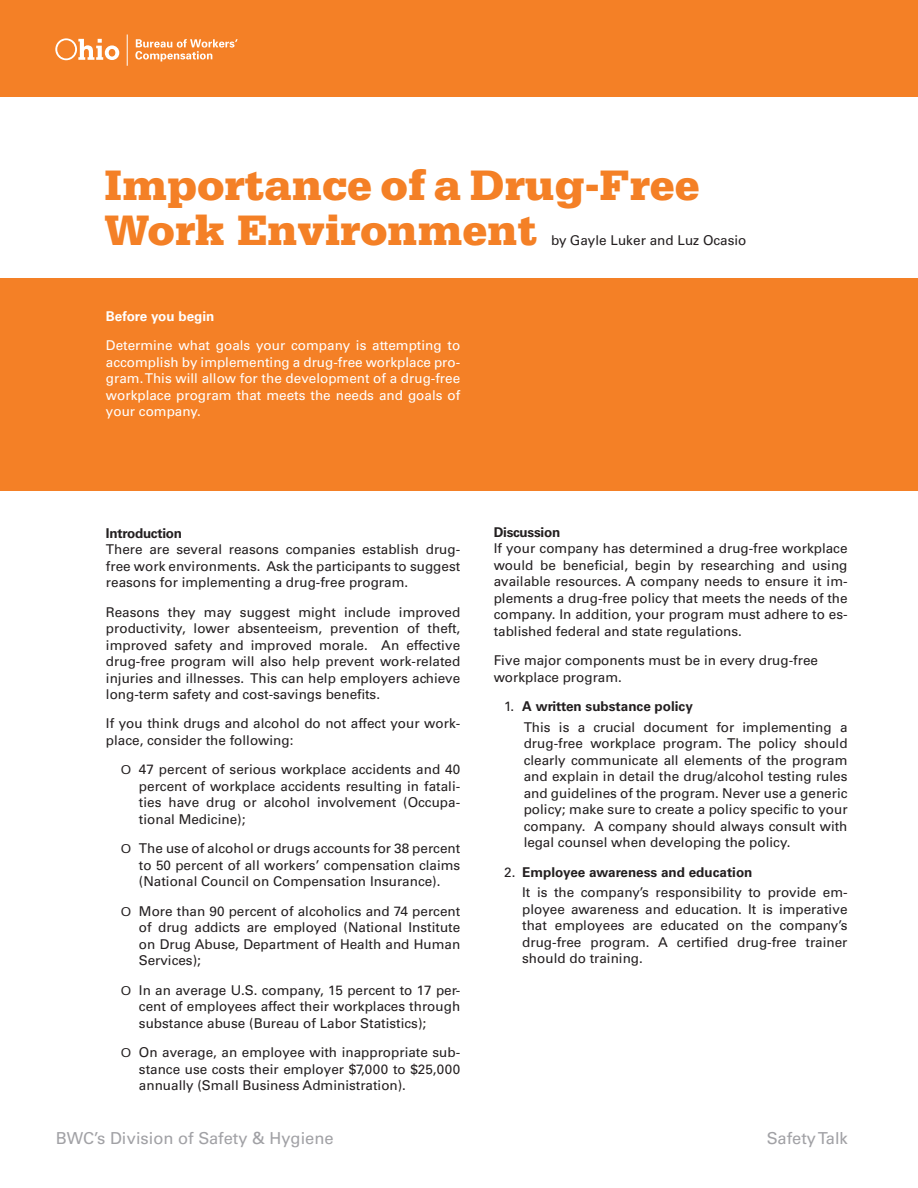
<style>
.page{position:relative;width:918px;height:1188px;background:#fff}
.page>*{position:absolute;margin:0;border:0;box-sizing:border-box;transform-origin:0 0}
.body_text{font:900 45px/45px "Serifa Std";color:#f48026}
.t1{font:16.5px "Univers LT Std";color:#a1a1a5}
.body_text-2{font:13.5px/16.5px "Univers LT Std";color:#231f20;text-align:justify}
.body_text-3{font:13.5px/16.5px "Univers LT Std";color:#fff;text-align:justify}
.body_text-4{font:700 13.5px "Univers LT Std";color:#231f20}
.Head_1{font:13.5px "Univers LT Std";color:#231f20}
.Head_1-2{font:700 13.5px "Univers LT Std";letter-spacing:-.02em;color:#231f20}
.body_text-5{font:700 13.5px "Univers LT Std";color:#fff}
.s1{font-family:"Serifa Std"}
.s2{font-weight:400}
</style>
<div class="page">
<div style="left:0;top:0;width:918px;height:97px;background:#f48026"></div>
<svg style="left:55px;top:37px;width:183px;height:29px"></svg>
<hr style="left:127px;top:34px;width:1px;height:32px;background:#fff">
<div style="left:0;top:278px;width:918px;height:212px;background:#f48026"></div>
<p class="body_text" style="left:105px;top:162px;width:597px">Importance of a Drug-Free<br>Work Environment</p>
<p class="Head_1" style="left:551px;top:232px;width:197px">by Gayle Luker and Luz Ocasio</p>
<p class="body_text-5" style="left:106px;top:308px;width:110px">Before you begin</p>
<p class="body_text-3" style="left:106px;top:337px;width:356px">Determine what goals your company is attempting to accomplish by implementing a drug-free workplace pro&shy;gram. This will allow for the development of a drug-free workplace program that meets the needs and goals of your company.</p>
<p class="Head_1-2" style="left:106px;top:525px;width:78px">Introduction</p>
<p class="body_text-2" style="left:106px;top:541px;width:356px">There are several reasons companies establish drug&shy;free work environments. Ask the participants to suggest reasons for implementing a drug-free program.</p>
<p class="body_text-2" style="left:106px;top:604px;width:356px">Reasons they may suggest might include improved productivity, lower absenteeism, prevention of theft, improved safety and improved morale. An effective drug-free program will also help prevent work-related injuries and illnesses. This can help employers achieve long-term safety and cost-savings benefits.</p>
<p class="body_text-2" style="left:106px;top:716px;width:356px">If you think drugs and alcohol do not affect your work&shy;place, consider the following:</p>
<p class="body_text-2" style="left:139px;top:761px;width:323px;text-indent:-18px"><span class="s1">O</span> 47 percent of serious workplace accidents and 40 percent of workplace accidents resulting in fatali&shy;ties have drug or alcohol involvement (Occupa&shy;tional Medicine);</p>
<p class="body_text-2" style="left:139px;top:840px;width:323px;text-indent:-18px"><span class="s1">O</span> The use of alcohol or drugs accounts for 38 percent to 50 percent of all workers’ compensation claims (National Council on Compensation Insurance).</p>
<p class="body_text-2" style="left:139px;top:903px;width:323px;text-indent:-18px"><span class="s1">O</span> More than 90 percent of alcoholics and 74 percent of drug addicts are employed (National Institute on Drug Abuse, Department of Health and Human Services);</p>
<p class="body_text-2" style="left:139px;top:982px;width:323px;text-indent:-18px"><span class="s1">O</span> In an average U.S. company, 15 percent to 17 per&shy;cent of employees affect their workplaces through substance abuse (Bureau of Labor Statistics);</p>
<p class="body_text-2" style="left:139px;top:1044px;width:323px;text-indent:-18px"><span class="s1">O</span> On average, an employee with inappropriate sub&shy;stance use costs their employer $7,000 to $25,000 annually (Small Business Administration).</p>
<p class="Head_1-2" style="left:494px;top:524px;width:68px">Discussion</p>
<p class="body_text-2" style="left:494px;top:540px;width:355px">If your company has determined a drug-free workplace would be beneficial, begin by researching and using available resources. A company needs to ensure it im&shy;plements a drug-free policy that meets the needs of the company. In addition, your program must adhere to es&shy;tablished federal and state regulations.</p>
<p class="body_text-2" style="left:494px;top:652px;width:326px">Five major components must be in every drug-free workplace program.</p>
<p class="body_text-4" style="left:504px;top:699px;width:190px"><span class="s2">1.</span> A written substance policy</p>
<p class="body_text-2" style="left:524px;top:719px;width:325px">This is a crucial document for implementing a drug-free workplace program. The policy should clearly communicate all elements of the program and explain in detail the drug/alcohol testing rules and guidelines of the program. Never use a generic policy; make sure to create a policy specific to your company. A company should always consult with legal counsel when developing the policy.</p>
<p class="body_text-4" style="left:504px;top:864px;width:250px"><span class="s2">2.</span> Employee awareness and education</p>
<p class="body_text-2" style="left:522px;top:884px;width:327px">It is the company’s responsibility to provide em&shy;ployee awareness and education. It is imperative that employees are educated on the company’s drug-free program. A certified drug-free trainer should do training.</p>
<p class="t1" style="left:56px;top:1128px;width:280px">BWC’s Division of Safety &amp; Hygiene</p>
<p class="t1" style="left:767px;top:1128px;width:82px">Safety Talk</p>
</div>
